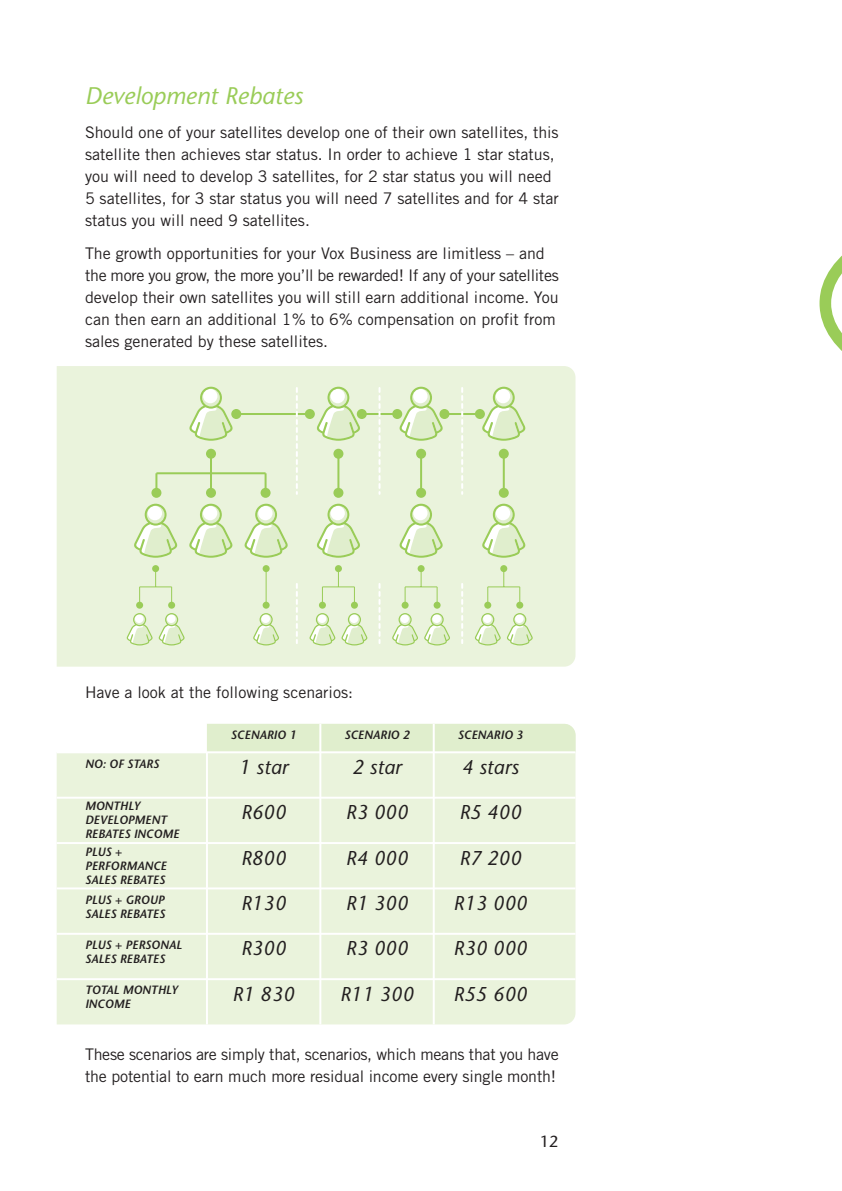
<style>
.page{position:relative;width:842px;height:1191px;background:#fff}
.page>*{position:absolute;margin:0;border:0;box-sizing:border-box;transform-origin:0 0}
.t1{font:italic 24px "Stone Sans";color:#9acc58}
.t2{font:italic 20px "Stone Sans";color:#231f20}
.t3{font:16px/22px "Trade Gothic";color:#231f20}
.t4{font:16px "Stone Sans";color:#231f20}
.t5{font:italic 600 12px/14px "Stone Sans";color:#231f20}
</style>
<div class="page">
<div style="left:57px;top:366px;width:518px;height:300px;background:#eaf3dc"></div>
<svg style="left:188px;top:387px;width:46px;height:54px;background:#ddedc8"></svg>
<hr style="left:156px;top:472px;width:110px;height:2px;background:#9acc58">
<div style="left:206px;top:449px;width:10px;height:10px;background:#9acc58;border-radius:50%"></div>
<svg style="left:265px;top:473px;width:2px;height:15px"></svg>
<div style="left:261px;top:488px;width:10px;height:10px;background:#9acc58;border-radius:50%"></div>
<svg style="left:210px;top:459px;width:2px;height:29px"></svg>
<div style="left:206px;top:488px;width:10px;height:10px;background:#9acc58;border-radius:50%"></div>
<svg style="left:155px;top:473px;width:2px;height:15px"></svg>
<div style="left:151px;top:488px;width:10px;height:10px;background:#9acc58;border-radius:50%"></div>
<svg style="left:132px;top:504px;width:47px;height:54px;background:#deedc8"></svg>
<svg style="left:188px;top:504px;width:46px;height:54px;background:#ddedc8"></svg>
<svg style="left:243px;top:504px;width:46px;height:54px;background:#ddedc8"></svg>
<svg style="left:315px;top:387px;width:47px;height:54px;background:#ddedc8"></svg>
<svg style="left:315px;top:504px;width:47px;height:54px;background:#deedc8"></svg>
<svg style="left:309px;top:613px;width:59px;height:32px;background:#deedc9"></svg>
<hr style="left:322px;top:586px;width:32px;height:1px;background:#9acc58">
<svg style="left:338px;top:572px;width:1px;height:14px"></svg>
<div style="left:335px;top:565px;width:7px;height:7px;background:#9acc58;border-radius:50%"></div>
<svg style="left:354px;top:587px;width:1px;height:14px"></svg>
<div style="left:351px;top:601px;width:7px;height:7px;background:#9acc58;border-radius:50%"></div>
<svg style="left:322px;top:587px;width:1px;height:14px"></svg>
<div style="left:319px;top:601px;width:7px;height:7px;background:#9acc58;border-radius:50%"></div>
<hr style="left:337px;top:458px;width:2px;height:30px;background:#9acc58">
<div style="left:333px;top:488px;width:10px;height:10px;background:#9acc58;border-radius:50%"></div>
<div style="left:333px;top:449px;width:10px;height:10px;background:#9acc58;border-radius:50%"></div>
<hr style="left:240px;top:413px;width:66px;height:2px;background:#9acc58">
<div style="left:305px;top:409px;width:10px;height:10px;background:#9acc58;border-radius:50%"></div>
<div style="left:231px;top:409px;width:10px;height:10px;background:#9acc58;border-radius:50%"></div>
<svg style="left:296px;top:388px;width:2px;height:106px"></svg>
<svg style="left:296px;top:584px;width:2px;height:59px"></svg>
<svg style="left:126px;top:613px;width:60px;height:32px;background:#deedca"></svg>
<hr style="left:140px;top:586px;width:32px;height:1px;background:#9acc58">
<svg style="left:155px;top:572px;width:1px;height:14px"></svg>
<div style="left:152px;top:565px;width:7px;height:7px;background:#9acc58;border-radius:50%"></div>
<svg style="left:171px;top:587px;width:1px;height:14px"></svg>
<div style="left:168px;top:601px;width:7px;height:7px;background:#9acc58;border-radius:50%"></div>
<svg style="left:139px;top:587px;width:1px;height:14px"></svg>
<div style="left:136px;top:601px;width:7px;height:7px;background:#9acc58;border-radius:50%"></div>
<svg style="left:252px;top:613px;width:28px;height:32px"></svg>
<hr style="left:266px;top:571px;width:1px;height:31px;background:#9acc58">
<div style="left:263px;top:565px;width:7px;height:7px;background:#9acc58;border-radius:50%"></div>
<div style="left:263px;top:601px;width:7px;height:7px;background:#9acc58;border-radius:50%"></div>
<svg style="left:398px;top:387px;width:46px;height:54px;background:#ddecc7"></svg>
<svg style="left:398px;top:504px;width:46px;height:54px;background:#ddedc8"></svg>
<svg style="left:391px;top:613px;width:60px;height:32px;background:#deedca"></svg>
<hr style="left:405px;top:586px;width:32px;height:1px;background:#9acc58">
<svg style="left:421px;top:572px;width:1px;height:14px"></svg>
<div style="left:418px;top:565px;width:7px;height:7px;background:#9acc58;border-radius:50%"></div>
<svg style="left:437px;top:587px;width:1px;height:14px"></svg>
<div style="left:434px;top:601px;width:7px;height:7px;background:#9acc58;border-radius:50%"></div>
<svg style="left:405px;top:587px;width:1px;height:14px"></svg>
<div style="left:402px;top:601px;width:7px;height:7px;background:#9acc58;border-radius:50%"></div>
<hr style="left:420px;top:458px;width:2px;height:30px;background:#9acc58">
<div style="left:416px;top:488px;width:10px;height:10px;background:#9acc58;border-radius:50%"></div>
<div style="left:416px;top:449px;width:10px;height:10px;background:#9acc58;border-radius:50%"></div>
<svg style="left:378px;top:584px;width:2px;height:59px"></svg>
<svg style="left:481px;top:387px;width:46px;height:54px;background:#ddedc8"></svg>
<svg style="left:481px;top:504px;width:46px;height:54px;background:#ddedc8"></svg>
<svg style="left:474px;top:613px;width:60px;height:32px;background:#deedca"></svg>
<hr style="left:488px;top:586px;width:32px;height:1px;background:#9acc58">
<svg style="left:503px;top:572px;width:1px;height:14px"></svg>
<div style="left:500px;top:565px;width:7px;height:7px;background:#9acc58;border-radius:50%"></div>
<svg style="left:519px;top:587px;width:1px;height:14px"></svg>
<div style="left:516px;top:601px;width:7px;height:7px;background:#9acc58;border-radius:50%"></div>
<svg style="left:487px;top:587px;width:1px;height:14px"></svg>
<div style="left:484px;top:601px;width:7px;height:7px;background:#9acc58;border-radius:50%"></div>
<hr style="left:503px;top:458px;width:2px;height:30px;background:#9acc58">
<div style="left:499px;top:488px;width:10px;height:10px;background:#9acc58;border-radius:50%"></div>
<div style="left:499px;top:449px;width:10px;height:10px;background:#9acc58;border-radius:50%"></div>
<svg style="left:461px;top:584px;width:2px;height:59px"></svg>
<hr style="left:366px;top:413px;width:27px;height:2px;background:#9acc58">
<div style="left:392px;top:409px;width:10px;height:10px;background:#9acc58;border-radius:50%"></div>
<div style="left:357px;top:409px;width:10px;height:10px;background:#9acc58;border-radius:50%"></div>
<hr style="left:449px;top:413px;width:27px;height:2px;background:#9acc58">
<div style="left:475px;top:409px;width:10px;height:10px;background:#9acc58;border-radius:50%"></div>
<div style="left:439px;top:409px;width:10px;height:10px;background:#9acc58;border-radius:50%"></div>
<svg style="left:378px;top:388px;width:2px;height:106px"></svg>
<svg style="left:461px;top:388px;width:2px;height:106px"></svg>
<div style="left:57px;top:753px;width:518px;height:271px;background:#eaf3dc"></div>
<div style="left:207px;top:724px;width:368px;height:27px;background:#e0eecd"></div>
<hr style="left:57px;top:842px;width:518px;height:2px;background:#fff">
<hr style="left:433px;top:724px;width:2px;height:300px;background:#fff">
<hr style="left:319px;top:724px;width:2px;height:300px;background:#fff">
<hr style="left:206px;top:752px;width:2px;height:272px;background:#fff">
<hr style="left:57px;top:796px;width:518px;height:2px;background:#fff">
<hr style="left:57px;top:887px;width:518px;height:2px;background:#fff">
<hr style="left:57px;top:932px;width:518px;height:2px;background:#fff">
<hr style="left:57px;top:978px;width:518px;height:2px;background:#fff">
<svg style="left:819px;top:255px;width:23px;height:96px"></svg>
<h1 class="t1" style="left:85px;top:87px;width:220px">Development Rebates</h1>
<p class="t3" style="left:85px;top:122px;width:475px">Should one of your satellites develop one of their own satellites, this satellite then achieves star status. In order to achieve 1 star status, you will need to develop 3 satellites, for 2 star status you will need 5 satellites, for 3 star status you will need 7 satellites and for 4 star status you will need 9 satellites.</p>
<p class="t3" style="left:85px;top:244px;width:475px">The growth opportunities for your Vox Business are limitless – and the more you grow, the more you’ll be rewarded! If any of your satellites develop their own satellites you will still earn additional income. You can then earn an additional 1% to 6% compensation on profit from sales generated by these satellites.</p>
<p class="t3" style="left:85px;top:682px;width:269px">Have a look at the following scenarios:</p>
<p class="t5" style="left:231px;top:729px;width:67px">SCENARIO 1</p>
<p class="t5" style="left:344px;top:729px;width:67px">SCENARIO 2</p>
<p class="t5" style="left:458px;top:729px;width:67px">SCENARIO 3</p>
<p class="t5" style="left:85px;top:757px;width:76px">NO: OF STARS</p>
<p class="t2" style="left:239px;top:759px;width:50px">1 star</p>
<p class="t2" style="left:353px;top:759px;width:50px">2 star</p>
<p class="t2" style="left:462px;top:759px;width:58px">4 stars</p>
<p class="t5" style="left:85px;top:800px;width:96px">MONTHLY<br>DEVELOPMENT<br>REBATES INCOME</p>
<p class="t2" style="left:241px;top:804px;width:47px">R600</p>
<p class="t2" style="left:346px;top:804px;width:64px">R3 000</p>
<p class="t2" style="left:459px;top:804px;width:64px">R5 400</p>
<p class="t5" style="left:85px;top:845px;width:83px">PLUS +<br>PERFORMANCE<br>SALES REBATES</p>
<p class="t2" style="left:241px;top:850px;width:47px">R800</p>
<p class="t2" style="left:346px;top:850px;width:64px">R4 000</p>
<p class="t2" style="left:459px;top:850px;width:64px">R7 200</p>
<p class="t5" style="left:85px;top:893px;width:82px">PLUS + GROUP<br>SALES REBATES</p>
<p class="t2" style="left:241px;top:895px;width:47px">R130</p>
<p class="t2" style="left:346px;top:895px;width:64px">R1 300</p>
<p class="t2" style="left:454px;top:895px;width:75px">R13 000</p>
<p class="t5" style="left:85px;top:939px;width:98px">PLUS + PERSONAL<br>SALES REBATES</p>
<p class="t2" style="left:241px;top:940px;width:47px">R300</p>
<p class="t2" style="left:346px;top:940px;width:64px">R3 000</p>
<p class="t2" style="left:454px;top:940px;width:75px">R30 000</p>
<p class="t5" style="left:85px;top:984px;width:95px">TOTAL MONTHLY<br>INCOME</p>
<p class="t2" style="left:233px;top:986px;width:64px">R1 830</p>
<p class="t2" style="left:340px;top:986px;width:75px">R11 300</p>
<p class="t2" style="left:454px;top:986px;width:75px">R55 600</p>
<p class="t3" style="left:85px;top:1045px;width:475px">These scenarios are simply that, scenarios, which means that you have the potential to earn much more residual income every single month!</p>
<p class="t4" style="left:540px;top:1135px;width:20px">12</p>
</div>
